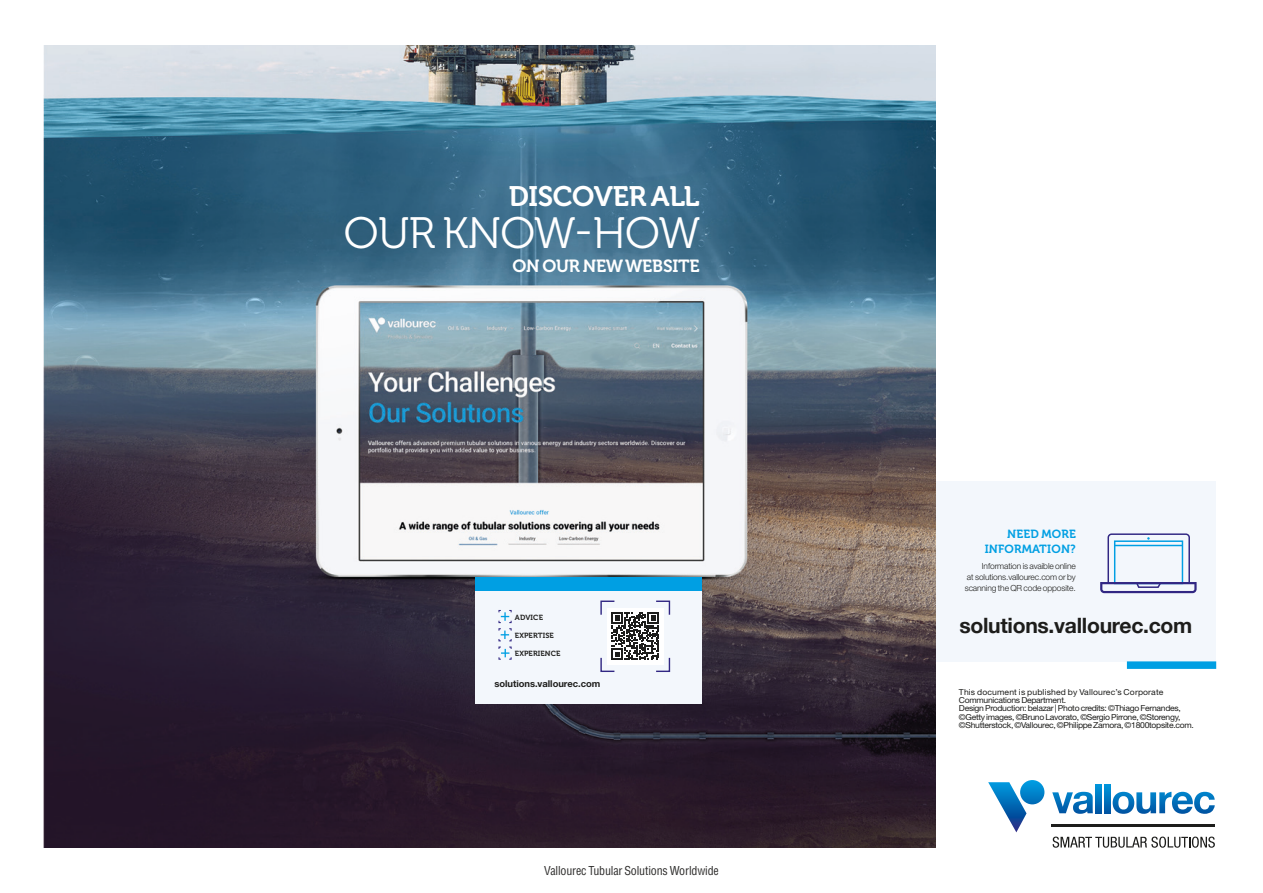
<style>
.page{position:relative;width:1263px;height:893px;background:#fff}
.page>*{position:absolute;margin:0;border:0;box-sizing:border-box;transform-origin:0 0}
.t1{font:43.95px "Museo 300";letter-spacing:-.015em;color:#fff}
.t2{font:28.05px "Museo 700";letter-spacing:-.015em;color:#fff}
.t3{font:700 21.15px "Helvetica Neue";letter-spacing:-.015em;color:#1d1d1b}
.t4{font:17.55px "Museo 700";letter-spacing:-.015em;color:#fff}
.t5{font:condensed 12px "Helvetica LT Std";letter-spacing:-.015em;color:#2e2d2c}
.t6{font:11.85px/15.1px "Museo 700";letter-spacing:.015em;color:#009fe3;text-align:right}
.t7{font:700 9.45px "Helvetica Neue LT Std";letter-spacing:-.005em;color:#1d1d1b}
.t8{font:300 8.4px/10.9px "Helvetica Neue LT Std";letter-spacing:-.015em;color:#1d1d1b;text-align:justify}
.t9{font:8.25px/8.2px "Helvetica Neue LT Std";letter-spacing:-.035em;color:#1d1d1b;scale:1.04 1}
.t10{font:7.35px "Museo 700";letter-spacing:.015em;color:#1d1d1b}
</style>
<div class="page">
<div style="left:909px;top:481px;width:307px;height:180px;background:#f3f7fc"></div>
<div style="left:1127px;top:661px;width:89px;height:8px;background:#009fe3"></div>
<svg style="left:1100px;top:533px;width:97px;height:61px"></svg>
<img style="left:44px;top:45px;width:891px;height:803px">
<div style="left:476px;top:577px;width:226px;height:126px;background:#f3f7fc"></div>
<svg style="left:600px;top:600px;width:71px;height:72px"></svg>
<div style="left:476px;top:577px;width:226px;height:14px;background:#009fe3"></div>
<svg style="left:499px;top:610px;width:12px;height:31px"></svg>
<svg style="left:499px;top:647px;width:12px;height:12px"></svg>
<svg style="left:1053px;top:837px;width:162px;height:11px"></svg>
<hr style="left:1051px;top:824px;width:164px;height:2px;background:#1d1d1b">
<svg style="left:1113px;top:792px;width:102px;height:22px"></svg>
<svg style="left:1104px;top:784px;width:6px;height:29px"></svg>
<svg style="left:1095px;top:784px;width:6px;height:29px"></svg>
<svg style="left:1052px;top:792px;width:41px;height:22px"></svg>
<div style="left:1020px;top:780px;width:24px;height:24px;background:linear-gradient(to bottom,#009fe4,#016eb8);border-radius:12px"></div>
<svg style="left:988px;top:782px;width:38px;height:50px"></svg>
<h2 class="t2" style="left:509px;top:181px;width:192px">DISCOVER ALL</h2>
<h1 class="t1" style="left:344px;top:209px;width:358px">OUR KNOW-HOW</h1>
<h3 class="t4" style="left:512px;top:256px;width:189px">ON OUR NEW WEBSITE</h3>
<p class="t10" style="left:515px;top:613px;width:30px">ADVICE</p>
<p class="t10" style="left:515px;top:631px;width:40px">EXPERTISE</p>
<p class="t10" style="left:515px;top:650px;width:47px">EXPERIENCE</p>
<p class="t7" style="left:494px;top:677px;width:107px">solutions.vallourec.com</p>
<h3 class="t5" style="left:544px;top:863px;width:176px">Vallourec Tubular Solutions Worldwide</h3>
<h3 class="t6" style="left:985px;top:527px;width:93px">NEED MORE<br>INFORMATION?</h3>
<p class="t8" style="left:965px;top:560px;width:113px;text-indent:17px">Information is avaible online at solutions.vallourec.com or by scanning the QR code opposite.</p>
<h3 class="t3" style="left:959px;top:608px;width:234px">solutions.vallourec.com</h3>
<p class="t9" style="left:959px;top:688px;width:227px">This document is published by Vallourec’s Corporate Communications Department.<br>Design Production: belazar | Photo credits: ©Thiago Fernandes, ©Getty images, ©Bruno Lavorato, ©Sergio Pirrone, ©Storengy, ©Shutterstock, ©Vallourec, ©Philippe Zamora, ©1800topsite.com.</p>
</div>
